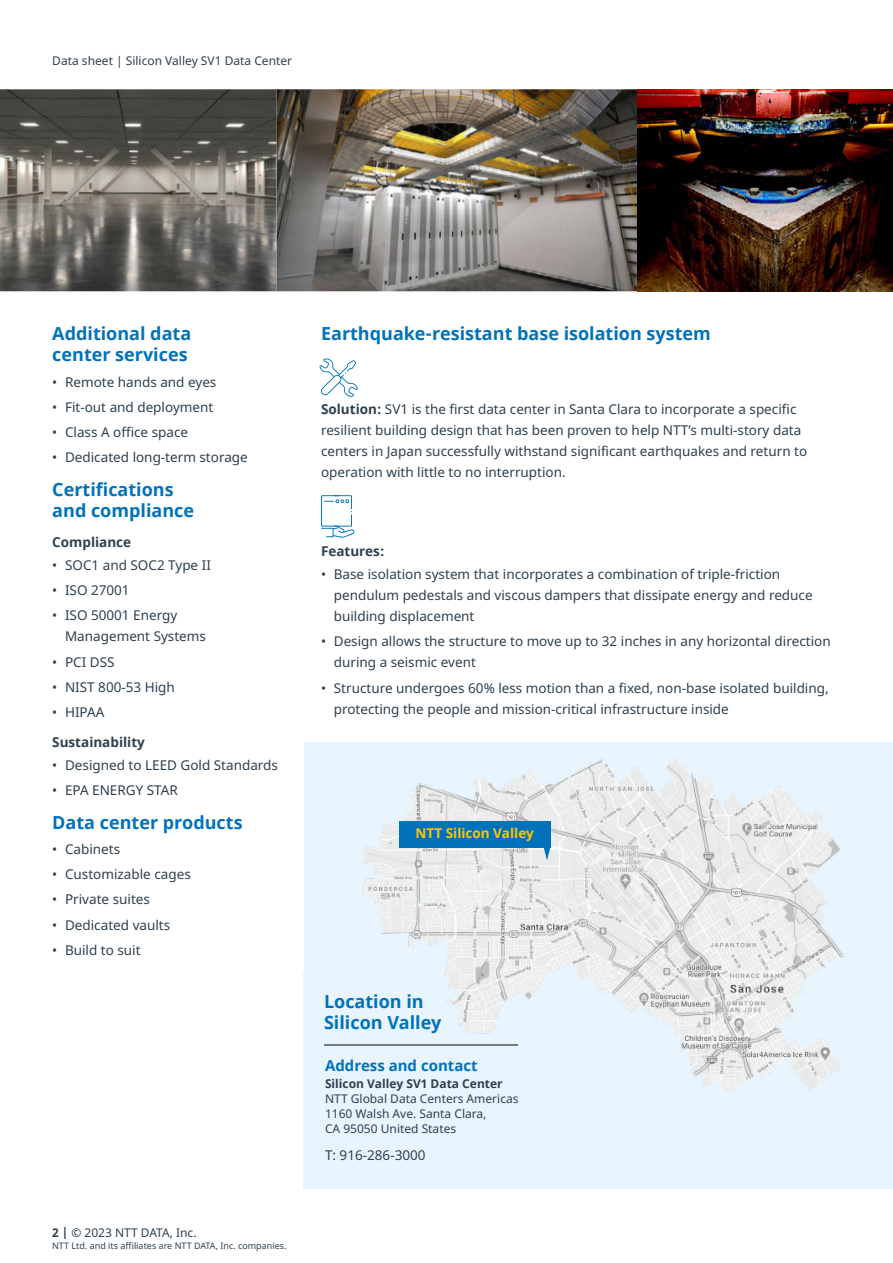
<style>
.page{position:relative;width:893px;height:1263px;background:#fff}
.page>*{position:absolute;margin:0;border:0;box-sizing:border-box;transform-origin:0 0}
.t1{font:700 18px/21px "Noto Sans";color:#0072bc}
.t2{font:700 15px "Noto Sans";color:#0072bc}
.t3{font:13.5px/21px "Noto Sans";color:#2e404d}
.t4{font:700 13.5px "Noto Sans";color:#2e404d}
.t5{font:700 13.5px "Noto Sans";color:#ffc400}
.t6{font:12px/15px "Noto Sans";color:#2e404d}
.t7{font:700 12px "Noto Sans";color:#2e404d}
.t8{font:9px "Noto Sans";color:#2e404d}
.s1{font-weight:700}
</style>
<div class="page">
<img style="left:0;top:89px;width:893px;height:202px">
<div style="left:303px;top:742px;width:590px;height:447px;background:#e8f5fe"></div>
<img style="left:354px;top:757px;width:491px;height:335px">
<svg style="left:399px;top:821px;width:152px;height:39px;background:#4595c8"></svg>
<hr style="left:324px;top:1045px;width:194px;height:1px;background:#000">
<svg style="left:320px;top:358px;width:38px;height:39px"></svg>
<svg style="left:321px;top:495px;width:34px;height:43px"></svg>
<p class="t6" style="left:52px;top:54px;width:241px">Data sheet | Silicon Valley SV1 Data Center</p>
<h1 class="t1" style="left:52px;top:324px;width:140px">Additional data center services</h1>
<p class="t3" style="left:52px;top:371px;width:166px">• Remote hands and eyes</p>
<p class="t3" style="left:52px;top:397px;width:163px">• Fit-out and deployment</p>
<p class="t3" style="left:52px;top:422px;width:137px">• Class A office space</p>
<p class="t3" style="left:52px;top:447px;width:197px">• Dedicated long-term storage</p>
<h1 class="t1" style="left:52px;top:479px;width:143px">Certifications and compliance</h1>
<p class="t4" style="left:52px;top:532px;width:80px">Compliance</p>
<p class="t3" style="left:52px;top:555px;width:160px">• SOC1 and SOC2 Type II</p>
<p class="t3" style="left:52px;top:580px;width:79px">• ISO 27001</p>
<p class="t3" style="left:65px;top:605px;width:142px;text-indent:-13px">• ISO 50001 Energy<br>Management Systems</p>
<p class="t3" style="left:52px;top:651px;width:64px">• PCI DSS</p>
<p class="t3" style="left:52px;top:677px;width:124px">• NIST 800-53 High</p>
<p class="t3" style="left:52px;top:702px;width:54px">• HIPAA</p>
<p class="t4" style="left:52px;top:732px;width:94px">Sustainability</p>
<p class="t3" style="left:52px;top:755px;width:227px">• Designed to LEED Gold Standards</p>
<p class="t3" style="left:52px;top:780px;width:127px">• EPA ENERGY STAR</p>
<h1 class="t1" style="left:52px;top:812px;width:192px">Data center products</h1>
<p class="t3" style="left:52px;top:839px;width:69px">• Cabinets</p>
<p class="t3" style="left:52px;top:864px;width:140px">• Customizable cages</p>
<p class="t3" style="left:52px;top:889px;width:99px">• Private suites</p>
<p class="t3" style="left:52px;top:915px;width:119px">• Dedicated vaults</p>
<p class="t3" style="left:52px;top:940px;width:90px">• Build to suit</p>
<p class="t6" style="left:52px;top:1225px;width:146px"><span class="s1">2 |</span> © 2023 NTT DATA, Inc.</p>
<p class="t8" style="left:52px;top:1239px;width:236px">NTT Ltd. and its affiliates are NTT DATA, Inc. companies.</p>
<h1 class="t1" style="left:321px;top:324px;width:391px">Earthquake-resistant base isolation system</h1>
<p class="t3" style="left:321px;top:399px;width:488px"><span class="s1">Solution:</span> SV1 is the first data center in Santa Clara to incorporate a specific resilient building design that has been proven to help NTT’s multi-story data centers in Japan successfully withstand significant earthquakes and return to operation with little to no interruption.</p>
<p class="t4" style="left:321px;top:542px;width:65px">Features:</p>
<p class="t3" style="left:334px;top:564px;width:480px;text-indent:-13px">• Base isolation system that incorporates a combination of triple-friction pendulum pedestals and viscous dampers that dissipate energy and reduce building displacement</p>
<p class="t3" style="left:334px;top:631px;width:498px;text-indent:-13px">• Design allows the structure to move up to 32 inches in any horizontal direction during a seismic event</p>
<p class="t3" style="left:334px;top:677px;width:496px;text-indent:-13px">• Structure undergoes 60% less motion than a fixed, non-base isolated building, protecting the people and mission-critical infrastructure inside</p>
<p class="t5" style="left:416px;top:824px;width:120px">NTT Silicon Valley</p>
<h1 class="t1" style="left:324px;top:991px;width:119px">Location in<br>Silicon Valley</h1>
<p class="t2" style="left:325px;top:1054px;width:154px">Address and contact</p>
<p class="t7" style="left:325px;top:1075px;width:179px">Silicon Valley SV1 Data Center</p>
<p class="t6" style="left:325px;top:1091px;width:195px">NTT Global Data Centers Americas<br>1160 Walsh Ave. Santa Clara,<br>CA 95050 United States</p>
<p class="t3" style="left:325px;top:1145px;width:102px">T: 916-286-3000</p>
</div>
